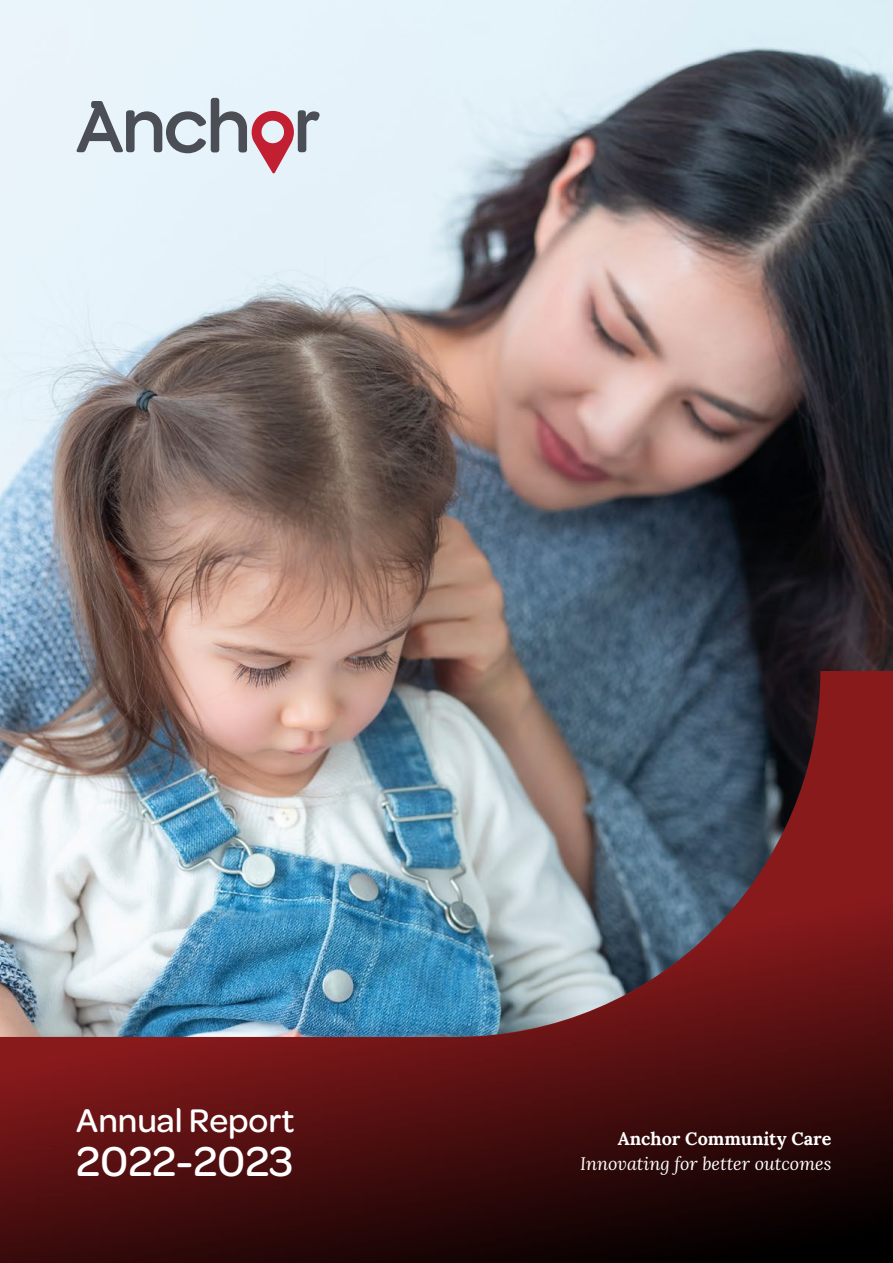
<style>
.page{position:relative;width:893px;height:1263px;background:#fff}
.page>*{position:absolute;margin:0;border:0;box-sizing:border-box;transform-origin:0 0}
.t1{font:500 44.55px "Omnes";color:#fff}
.t2{font:500 34.95px "Omnes";color:#fff}
.t3{font:italic 18px "Lora";color:#fff}
.t4{font:700 18px "Lora";color:#fff}
</style>
<div class="page">
<img style="left:0;top:0;width:893px;height:643px">
<img style="left:0;top:643px;width:893px;height:620px">
<svg style="left:76px;top:98px;width:244px;height:75px"></svg>
<h2 class="t2" style="left:76px;top:1096px;width:220px">Annual Report</h2>
<h1 class="t1" style="left:76px;top:1131px;width:219px">2022-2023</h1>
<p class="t4" style="left:618px;top:1123px;width:215px">Anchor Community Care</p>
<p class="t3" style="left:580px;top:1152px;width:253px">Innovating for better outcomes</p>
</div>
